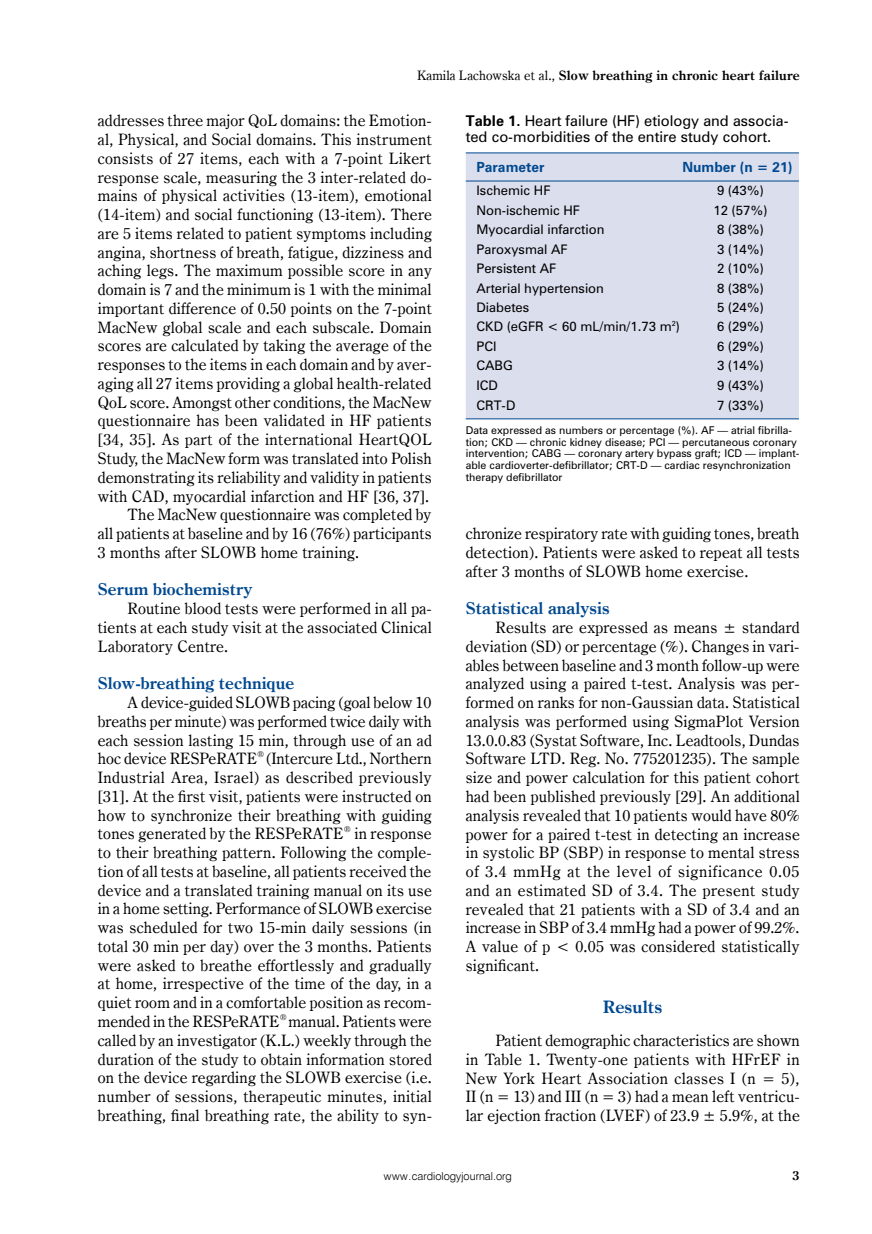
<style>
.page{position:relative;width:872px;height:1234px;background:#fff}
.page>*{position:absolute;margin:0;border:0;box-sizing:border-box;transform-origin:0 0}
.t1{font:700 17.25px "Century Oldst EU";color:#004990}
.t2{font:700 16.5px "Century Oldst EU";color:#004990}
.t3{font:15.75px/18.8px "Century Oldst EU";letter-spacing:.015em;color:#000;text-align:justify}
.t4{font:13.5px/16.5px "Zurich PL";color:#000}
.t5{font:700 13.05px "Century Oldst EU";letter-spacing:.015em;color:#000}
.t6{font:700 12.75px "Zurich PL";color:#004990}
.t7{font:700 12.75px "Century Oldst EU";color:#000}
.t8{font:12px "Zurich PL";color:#000}
.t9{font:10.95px "Swis 721 Lt EU";color:#000}
.t10{font:9.75px/11.9px "Zurich PL";color:#000}
.t11{font:6.6px "Zurich PL";color:#000}
.s1{font-weight:400}
.s2{font-weight:700}
.s3{font-size:12px}
</style>
<div class="page">
<div style="left:466px;top:153px;width:333px;height:265px;background:#dbdeed"></div>
<hr style="left:466px;top:418px;width:216px;height:1px;background:#004990">
<hr style="left:682px;top:418px;width:117px;height:1px;background:#004990">
<hr style="left:466px;top:152px;width:216px;height:1px;background:#004990">
<hr style="left:682px;top:152px;width:117px;height:1px;background:#004990">
<hr style="left:466px;top:181px;width:216px;height:1px;background:#004990">
<hr style="left:682px;top:181px;width:117px;height:1px;background:#004990">
<p class="t5" style="left:417px;top:68px;width:384px"><span class="s1">Kamila Lachowska et al.,</span> Slow breathing in chronic heart failure</p>
<p class="t3" style="left:98px;top:112px;width:335px">addresses three major QoL domains: the Emotion-</p>
<p class="t3" style="left:98px;top:130px;width:335px">al, Physical, and Social domains. This instrument</p>
<p class="t3" style="left:98px;top:149px;width:335px">consists of 27 items, each with a 7-point Likert</p>
<p class="t3" style="left:98px;top:168px;width:335px">response scale, measuring the 3 inter-related do-</p>
<p class="t3" style="left:98px;top:187px;width:335px">mains of physical activities (13-item), emotional</p>
<p class="t3" style="left:98px;top:205px;width:335px">(14-item) and social functioning (13-item). There</p>
<p class="t3" style="left:98px;top:224px;width:335px">are 5 items related to patient symptoms including</p>
<p class="t3" style="left:98px;top:243px;width:335px">angina, shortness of breath, fatigue, dizziness and</p>
<p class="t3" style="left:98px;top:262px;width:335px">aching legs. The maximum possible score in any</p>
<p class="t3" style="left:98px;top:280px;width:335px">domain is 7 and the minimum is 1 with the minimal</p>
<p class="t3" style="left:98px;top:299px;width:335px">important difference of 0.50 points on the 7-point</p>
<p class="t3" style="left:98px;top:318px;width:335px">MacNew global scale and each subscale. Domain</p>
<p class="t3" style="left:98px;top:337px;width:336px">scores are calculated by taking the average of the</p>
<p class="t3" style="left:98px;top:355px;width:335px">responses to the items in each domain and by aver-</p>
<p class="t3" style="left:98px;top:374px;width:335px">aging all 27 items providing a global health-related</p>
<p class="t3" style="left:98px;top:393px;width:335px">QoL score. Amongst other conditions, the MacNew</p>
<p class="t3" style="left:98px;top:411px;width:335px">questionnaire has been validated in HF patients</p>
<p class="t3" style="left:98px;top:430px;width:335px">[34, 35]. As part of the international HeartQOL</p>
<p class="t3" style="left:98px;top:449px;width:335px">Study, the MacNew form was translated into Polish</p>
<p class="t3" style="left:98px;top:468px;width:335px">demonstrating its reliability and validity in patients</p>
<p class="t3" style="left:98px;top:486px;width:333px">with CAD, myocardial infarction and HF [36, 37].</p>
<p class="t3" style="left:128px;top:505px;width:305px">The MacNew questionnaire was completed by</p>
<p class="t3" style="left:98px;top:524px;width:335px">all patients at baseline and by 16 (76%) participants</p>
<p class="t3" style="left:98px;top:543px;width:263px">3 months after SLOWB home training.</p>
<p class="t2" style="left:98px;top:579px;width:156px">Serum biochemistry</p>
<p class="t3" style="left:98px;top:599px;width:335px;text-indent:30px">Routine blood tests were performed in all pa&shy;tients at each study visit at the associated Clinical Laboratory Centre.</p>
<p class="t2" style="left:98px;top:673px;width:198px">Slow-breathing technique</p>
<p class="t3" style="left:98px;top:693px;width:336px;text-indent:30px">A device-guided SLOWB pacing (goal below 10 breaths per minute) was performed twice daily with each session lasting 15 min, through use of an ad hoc device RESPeRATE<sup>®</sup> (Intercure Ltd., Northern Industrial Area, Israel) as described previously [31]. At the first visit, patients were instructed on how to synchronize their breathing with guiding tones generated by the RESPeRATE<sup>®</sup> in response to their breathing pattern. Following the comple&shy;tion of all tests at baseline, all patients received the device and a translated training manual on its use in a home setting. Performance of SLOWB exercise was scheduled for two 15-min daily sessions (in total 30 min per day) over the 3 months. Patients were asked to breathe effortlessly and gradually at home, irrespective of the time of the day, in a quiet room and in a comfortable position as recom&shy;mended in the RESPeRATE<sup>®</sup> manual. Patients were called by an investigator (K.L.) weekly through the duration of the study to obtain information stored on the device regarding the SLOWB exercise (i.e. number of sessions, therapeutic minutes, initial breathing, final breathing rate, the ability to syn-</p>
<p class="t4" style="left:466px;top:112px;width:324px"><span class="s2">Table 1.</span> Heart failure (HF) etiology and associa&shy;ted co-morbidities of the entire study cohort.</p>
<p class="t6" style="left:476px;top:158px;width:70px">Parameter</p>
<p class="t6" style="left:682px;top:158px;width:111px">Number (n = 21)</p>
<p class="t8" style="left:476px;top:183px;width:76px">Ischemic HF</p>
<p class="t8" style="left:717px;top:183px;width:48px">9 (43%)</p>
<p class="t8" style="left:476px;top:202px;width:105px">Non-ischemic HF</p>
<p class="t8" style="left:713px;top:202px;width:56px">12 (57%)</p>
<p class="t8" style="left:476px;top:221px;width:129px">Myocardial infarction</p>
<p class="t8" style="left:717px;top:221px;width:48px">8 (38%)</p>
<p class="t8" style="left:476px;top:241px;width:93px">Paroxysmal AF</p>
<p class="t8" style="left:717px;top:241px;width:48px">3 (14%)</p>
<p class="t8" style="left:476px;top:260px;width:82px">Persistent AF</p>
<p class="t8" style="left:717px;top:260px;width:48px">2 (10%)</p>
<p class="t8" style="left:476px;top:280px;width:129px">Arterial hypertension</p>
<p class="t8" style="left:717px;top:280px;width:48px">8 (38%)</p>
<p class="t8" style="left:476px;top:299px;width:54px">Diabetes</p>
<p class="t8" style="left:717px;top:299px;width:48px">5 (24%)</p>
<p class="t8" style="left:476px;top:318px;width:197px">CKD (eGFR &lt; 60 mL/min/1.73 m</p>
<p class="t11" style="left:671px;top:319px;width:10px">2<span class="s3">)</span></p>
<p class="t8" style="left:717px;top:318px;width:48px">6 (29%)</p>
<p class="t8" style="left:476px;top:338px;width:22px">PCI</p>
<p class="t8" style="left:717px;top:338px;width:48px">6 (29%)</p>
<p class="t8" style="left:476px;top:357px;width:38px">CABG</p>
<p class="t8" style="left:717px;top:357px;width:48px">3 (14%)</p>
<p class="t8" style="left:476px;top:377px;width:23px">ICD</p>
<p class="t8" style="left:717px;top:377px;width:48px">9 (43%)</p>
<p class="t8" style="left:476px;top:397px;width:41px">CRT-D</p>
<p class="t8" style="left:717px;top:397px;width:48px">7 (33%)</p>
<p class="t10" style="left:466px;top:424px;width:335px">Data expressed as numbers or percentage (%). AF — atrial fibrilla&shy;tion; CKD — chronic kidney disease; PCI — percutaneous coronary intervention; CABG — coronary artery bypass graft; ICD — implant&shy;able cardioverter-defibrillator; CRT-D — cardiac resynchronization therapy defibrillator</p>
<p class="t3" style="left:466px;top:524px;width:335px">chronize respiratory rate with guiding tones, breath detection). Patients were asked to repeat all tests after 3 months of SLOWB home exercise.</p>
<p class="t2" style="left:466px;top:598px;width:145px">Statistical analysis</p>
<p class="t3" style="left:466px;top:618px;width:336px;text-indent:30px">Results are expressed as means ± standard deviation (SD) or percentage (%). Changes in vari&shy;ables between baseline and 3 month follow-up were analyzed using a paired t-test. Analysis was per&shy;formed on ranks for non-Gaussian data. Statistical analysis was performed using SigmaPlot Version 13.0.0.83 (Systat Software, Inc. Leadtools, Dundas Software LTD. Reg. No. 775201235). The sample size and power calculation for this patient cohort had been published previously [29]. An additional analysis revealed that 10 patients would have 80% power for a paired t-test in detecting an increase in systolic BP (SBP) in response to mental stress of 3.4 mmHg at the level of significance 0.05 and an estimated SD of 3.4. The present study revealed that 21 patients with a SD of 3.4 and an increase in SBP of 3.4 mmHg had a power of 99.2%.<br>A value of p &lt; 0.05 was considered statistically significant.</p>
<p class="t1" style="left:603px;top:995px;width:61px">Results</p>
<p class="t3" style="left:466px;top:1031px;width:335px;text-indent:30px">Patient demographic characteristics are shown in Table 1. Twenty-one patients with HFrEF in New York Heart Association classes I (n = 5), II (n = 13) and III (n = 3) had a mean left ventricu&shy;lar ejection fraction (LVEF) of 23.9 ± 5.9%, at the</p>
<p class="t9" style="left:384px;top:1169px;width:129px">www.cardiologyjournal.org</p>
<p class="t7" style="left:792px;top:1167px;width:9px">3</p>
</div>
